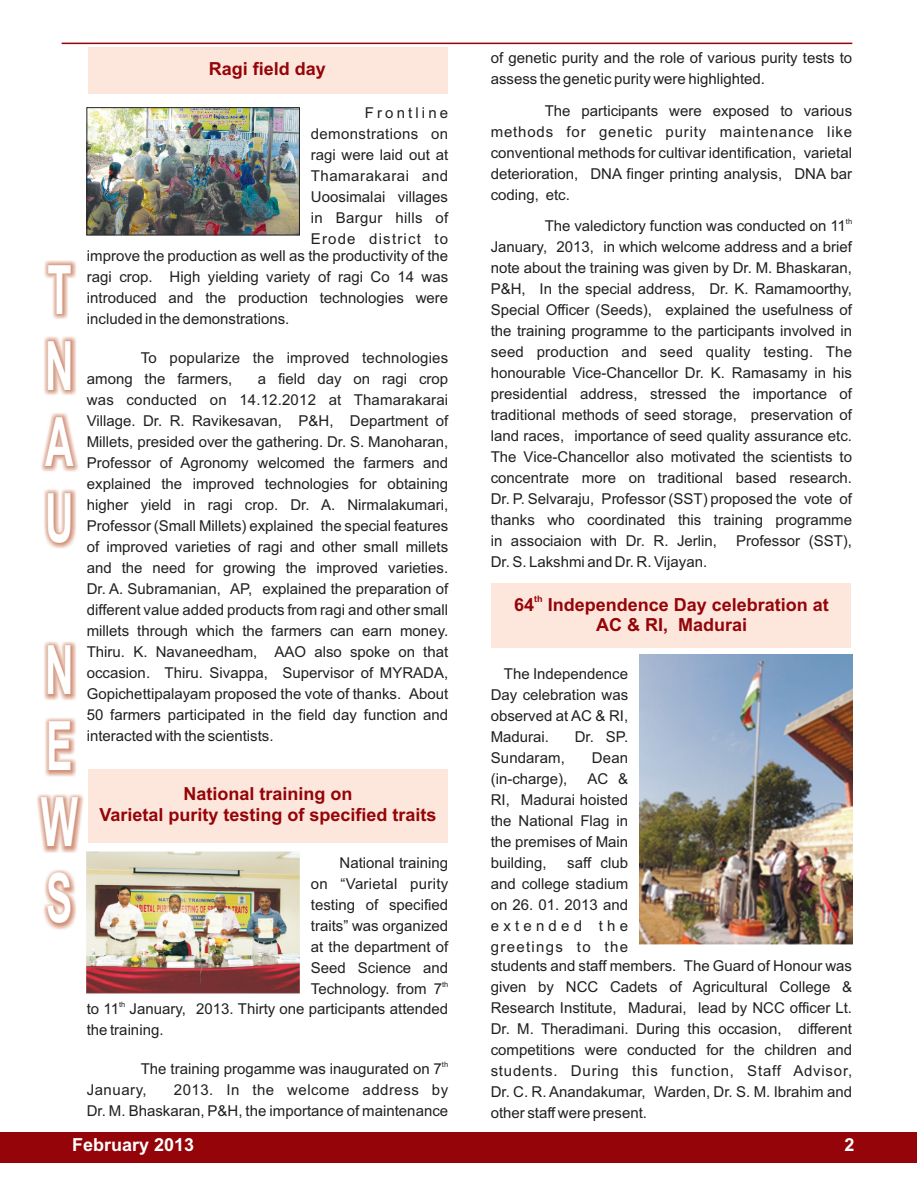
<style>
.page{position:relative;width:918px;height:1188px;background:#fff}
.page>*{position:absolute;margin:0;border:0;box-sizing:border-box;transform-origin:0 0}
.t1{font:700 68.1px/76.1px "Arial";color:#fff;text-align:justify;scale:.58 1}
.t2{font:700 18px/20.1px "Arial";color:#940408;text-align:center}
.t3{font:700 18px "Arial";color:#fff}
.t4{font:15px/21px "Arial";color:#231f20;text-align:justify}
.t5{font:700 9px "Arial";color:#940408}
.t6{font:7.5px "Arial";color:#231f20}
</style>
<div class="page">
<div style="left:0;top:1132px;width:917px;height:30px;background:#940408"></div>
<img style="left:37px;top:261px;width:47px;height:669px">
<div style="left:492px;top:583px;width:359px;height:65px;background:#fde7dc"></div>
<div style="left:88px;top:47px;width:359px;height:47px;background:#fde7dc"></div>
<div style="left:88px;top:769px;width:359px;height:74px;background:#fde7dc"></div>
<hr style="left:62px;top:43px;width:790px;height:1px;background:#940408">
<img style="left:89px;top:109px;width:209px;height:124px">
<div style="left:87px;top:107px;width:213px;height:128px;border:1px solid #231f20"></div>
<img style="left:87px;top:851px;width:212px;height:143px">
<img style="left:640px;top:654px;width:212px;height:290px">
<p class="t2" style="left:209px;top:61px;width:119px">Ragi field day</p>
<h1 class="t1" style="left:45px;top:258px;width:51px">T N A U</h1>
<h1 class="t1" style="left:41px;top:638px;width:66px">N E W S</h1>
<p class="t4" style="left:311px;top:103px;width:139px;text-indent:54px">Frontline demonstrations on ragi were laid out at Thamarakarai and Uoosimalai villages in Bargur hills of Erode district to</p>
<p class="t4" style="left:87px;top:247px;width:363px">improve the production as well as the productivity of the ragi crop. High yielding variety of ragi Co 14 was introduced and the production technologies were included in the demonstrations.</p>
<p class="t4" style="left:87px;top:349px;width:363px;text-indent:54px">To popularize the improved technologies among the farmers,</p>
<p class="t4" style="left:87px;top:370px;width:363px;text-indent:171px">a field day on ragi crop was conducted on 14.12.2012 at Thamarakarai Village. Dr. R. Ravikesavan, P&amp;H, Department of Millets, presided over the gathering. Dr. S. Manoharan, Professor of Agronomy welcomed the farmers and explained the improved technologies for obtaining higher yield in ragi crop. Dr. A. Nirmalakumari, Professor (Small Millets) explained the special features of improved varieties of ragi and other small millets and the need for growing the improved varieties.<br>Dr. A. Subramanian, AP, explained the preparation of different value added products from ragi and other small millets through which the farmers can earn money.<br>Thiru. K. Navaneedham, AAO also spoke on that occasion. Thiru. Sivappa, Supervisor of MYRADA, Gopichettipalayam proposed the vote of thanks. About 50 farmers participated in the field day function and interacted with the scientists.</p>
<p class="t2" style="left:99px;top:786px;width:339px">National training on<br>Varietal purity testing of specified traits</p>
<p class="t4" style="left:311px;top:854px;width:139px;text-indent:29px">National training on “Varietal purity testing of specified traits” was organized at the department of Seed Science and</p>
<p class="t6" style="left:442px;top:981px;width:8px">th</p>
<p class="t4" style="left:311px;top:980px;width:133px">Technology. from 7</p>
<p class="t6" style="left:119px;top:1001px;width:8px">th</p>
<p class="t4" style="left:87px;top:1000px;width:363px">to 11 January, 2013. Thirty one participants attended the training.</p>
<p class="t6" style="left:442px;top:1061px;width:8px">th</p>
<p class="t4" style="left:87px;top:1060px;width:357px;text-indent:54px">The training progamme was inaugurated on 7<br>January,</p>
<p class="t4" style="left:87px;top:1081px;width:363px;text-align:right">2013. In the welcome address by<br>Dr. M. Bhaskaran, P&amp;H, the importance of maintenance</p>
<p class="t4" style="left:491px;top:49px;width:363px">of genetic purity and the role of various purity tests to assess the genetic purity were highlighted.</p>
<p class="t4" style="left:491px;top:101px;width:363px;text-indent:54px">The participants were exposed to various methods for genetic purity maintenance like conventional methods for cultivar identification, varietal deterioration, DNA finger printing analysis, DNA bar coding, etc.</p>
<p class="t6" style="left:846px;top:218px;width:8px">th</p>
<p class="t4" style="left:491px;top:217px;width:363px;text-align:left;text-indent:54px">The valedictory function was conducted on 11<br>January, 2013, in which welcome address and a brief note about the training was given by Dr. M. Bhaskaran, P&amp;H, In the special address, Dr. K. Ramamoorthy, Special Officer (Seeds), explained the usefulness of the training programme to the participants involved in seed production and seed quality testing. The honourable Vice-Chancellor Dr. K. Ramasamy in his presidential address, stressed the importance of traditional methods of seed storage, preservation of land races, importance of seed quality assurance etc.<br>The Vice-Chancellor also motivated the scientists to concentrate more on traditional based research.<br>Dr. P. Selvaraju, Professor (SST) proposed the vote of thanks who coordinated this training programme in associaion with Dr. R. Jerlin,</p>
<p class="t4" style="left:736px;top:532px;width:118px">Professor (SST),</p>
<p class="t4" style="left:491px;top:553px;width:218px">Dr. S. Lakshmi and Dr. R. Vijayan.</p>
<p class="t5" style="left:534px;top:595px;width:10px">th</p>
<p class="t2" style="left:514px;top:596px;width:316px">64 Independence Day celebration at<br>AC &amp; RI, Madurai</p>
<p class="t4" style="left:491px;top:665px;width:139px;text-indent:13px">The Independence Day celebration was observed at AC &amp; RI, Madurai.</p>
<p class="t4" style="left:575px;top:728px;width:55px">Dr. SP.</p>
<p class="t4" style="left:491px;top:749px;width:76px">Sundaram,</p>
<p class="t4" style="left:592px;top:749px;width:38px">Dean</p>
<p class="t4" style="left:491px;top:770px;width:78px">(in-charge),</p>
<p class="t4" style="left:491px;top:770px;width:139px;text-indent:97px">AC &amp; RI, Madurai hoisted the National Flag in the premises of Main building,</p>
<p class="t4" style="left:491px;top:854px;width:139px;text-indent:77px">saff club and college stadium on 26. 01. 2013 and extended the greetings to the</p>
<p class="t4" style="left:491px;top:956px;width:363px">students and staff members. The Guard of Honour was given by NCC Cadets of Agricultural College &amp; Research Institute, Madurai, lead by NCC officer Lt.<br>Dr. M. Theradimani. During this occasion, different competitions were conducted for the children and students. During this function, Staff Advisor, Dr. C. R. Anandakumar, Warden, Dr. S. M. Ibrahim and other staff were present.</p>
<p class="t3" style="left:72px;top:1138px;width:124px">February 2013</p>
<p class="t3" style="left:844px;top:1138px;width:12px">2</p>
</div>
